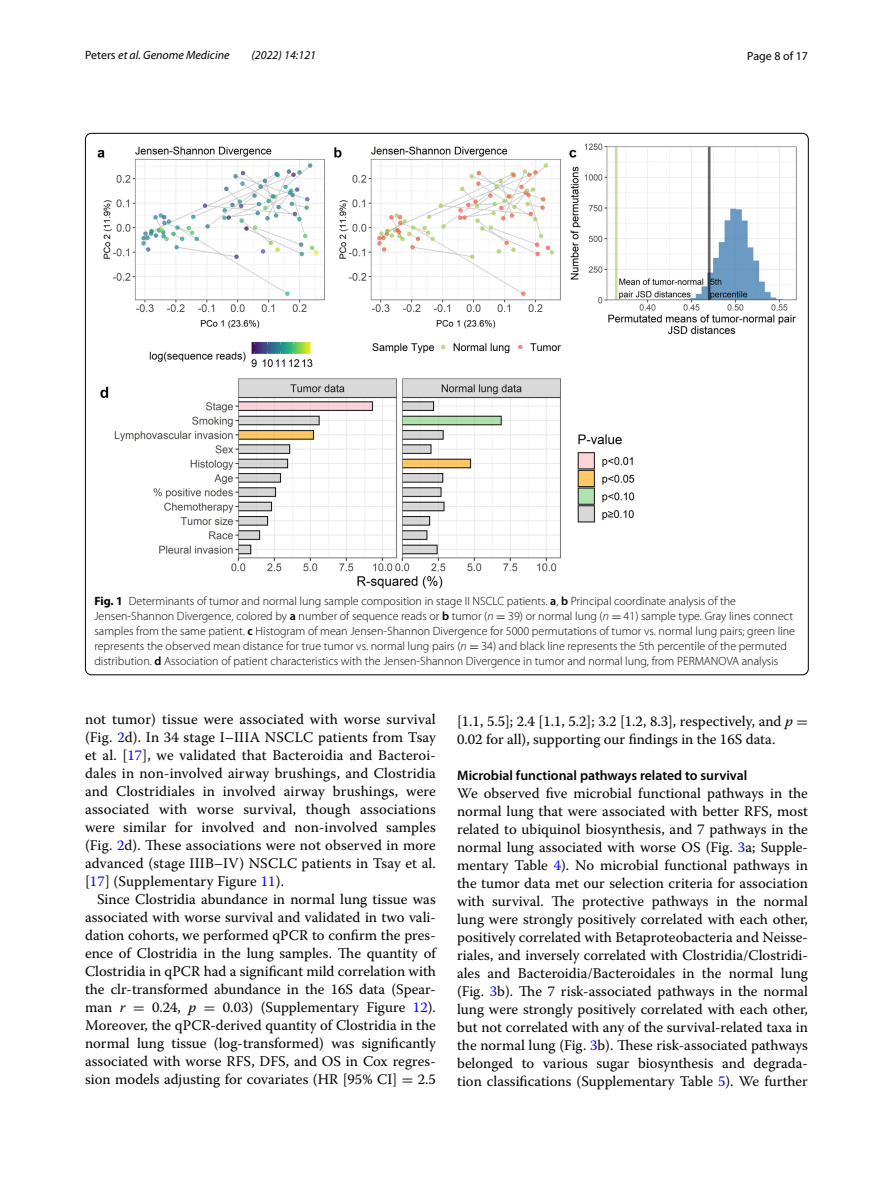
<style>
.page{position:relative;width:893px;height:1187px;background:#fff}
.page>*{position:absolute;margin:0;border:0;box-sizing:border-box;transform-origin:0 0}
.t1{font:14.7px/18px "Warnock Pro";color:#000;text-align:justify}
.t2{font:600 13.8px "Myriad Pro";color:#000}
.t3{font:300 12px/15px "Myriad Pro";color:#000}
.t4{font:italic 12px "Myriad Pro";color:#000}
.t5{font:12px "Myriad Pro";color:#000}
.s1{font-style:normal}
.s2{font-weight:700}
.s3{font-weight:600}
.s4{font-style:italic}
.s5{font-family:"MTSY";font-weight:400}
.s6{color:#00f}
.s7{font-family:"MTSY"}
</style>
<div class="page">
<img style="left:97px;top:143px;width:700px;height:446px">
<p class="t4" style="left:85px;top:48px;width:146px"><span class="s1">Peters</span> et al. Genome Medicine</p>
<p class="t4" style="left:251px;top:48px;width:66px">(2022) 14:121</p>
<p class="t5" style="left:747px;top:48px;width:62px">Page 8 of 17</p>
<p class="t3" style="left:94px;top:593px;width:702px"><span class="s2">Fig. 1</span> Determinants of tumor and normal lung sample composition in stage II NSCLC patients. <span class="s3">a</span>, <span class="s3">b</span> Principal coordinate analysis of the Jensen-Shannon Divergence, colored by <span class="s3">a</span> number of sequence reads or <span class="s3">b</span> tumor (<span class="s4">n</span> <span class="s5">=</span> 39) or normal lung (<span class="s4">n</span> <span class="s5">=</span> 41) sample type. Gray lines connect samples from the same patient. <span class="s3">c</span> Histogram of mean Jensen-Shannon Divergence for 5000 permutations of tumor vs. normal lung pairs; green line represents the observed mean distance for true tumor vs. normal lung pairs (<span class="s4">n</span> <span class="s5">=</span> 34) and black line represents the 5th percentile of the permuted distribution. <span class="s3">d</span> Association of patient characteristics with the Jensen-Shannon Divergence in tumor and normal lung, from PERMANOVA analysis</p>
<p class="t1" style="left:85px;top:710px;width:352px">not tumor) tissue were associated with worse survival (Fig. <span class="s6">2</span>d). In 34 stage I–IIIA NSCLC patients from Tsay et al. [<span class="s6">17</span>], we validated that Bacteroidia and Bacteroi&shy;dales in non-involved airway brushings, and Clostridia and Clostridiales in involved airway brushings, were associated with worse survival, though associations were similar for involved and non-involved samples (Fig. <span class="s6">2</span>d). These associations were not observed in more advanced (stage IIIB–IV) NSCLC patients in Tsay et al. [<span class="s6">17</span>] (Supplementary Figure <span class="s6">11</span>).</p>
<p class="t1" style="left:85px;top:890px;width:352px;text-indent:12px">Since Clostridia abundance in normal lung tissue was associated with worse survival and validated in two vali&shy;dation cohorts, we performed qPCR to confirm the pres&shy;ence of Clostridia in the lung samples. The quantity of Clostridia in qPCR had a significant mild correlation with the clr-transformed abundance in the 16S data (Spear&shy;man <span class="s4">r</span> <span class="s7">=</span> 0.24, <span class="s4">p</span> <span class="s7">=</span> 0.03) (Supplementary Figure <span class="s6">12</span>).<br>Moreover, the qPCR-derived quantity of Clostridia in the normal lung tissue (log-transformed) was significantly associated with worse RFS, DFS, and OS in Cox regres&shy;sion models adjusting for covariates (HR [95% CI] <span class="s7">=</span> 2.5</p>
<p class="t1" style="left:457px;top:712px;width:352px">[1.1, 5.5]; 2.4 [1.1, 5.2]; 3.2 [1.2, 8.3], respectively, and <span class="s4">p</span> <span class="s7">=<br></span>0.02 for all), supporting our findings in the 16S data.</p>
<p class="t2" style="left:457px;top:766px;width:292px">Microbial functional pathways related to survival</p>
<p class="t1" style="left:457px;top:784px;width:352px">We observed five microbial functional pathways in the normal lung that were associated with better RFS, most related to ubiquinol biosynthesis, and 7 pathways in the normal lung associated with worse OS (Fig. <span class="s6">3</span>a; Supple&shy;mentary Table <span class="s6">4</span>). No microbial functional pathways in the tumor data met our selection criteria for association with survival. The protective pathways in the normal lung were strongly positively correlated with each other, positively correlated with Betaproteobacteria and Neisse&shy;riales, and inversely correlated with Clostridia/Clostridi&shy;ales and Bacteroidia/Bacteroidales in the normal lung (Fig. <span class="s6">3</span>b). The 7 risk-associated pathways in the normal lung were strongly positively correlated with each other, but not correlated with any of the survival-related taxa in the normal lung (Fig. <span class="s6">3</span>b). These risk-associated pathways belonged to various sugar biosynthesis and degrada&shy;tion classifications (Supplementary Table <span class="s6">5</span>). We further</p>
</div>
